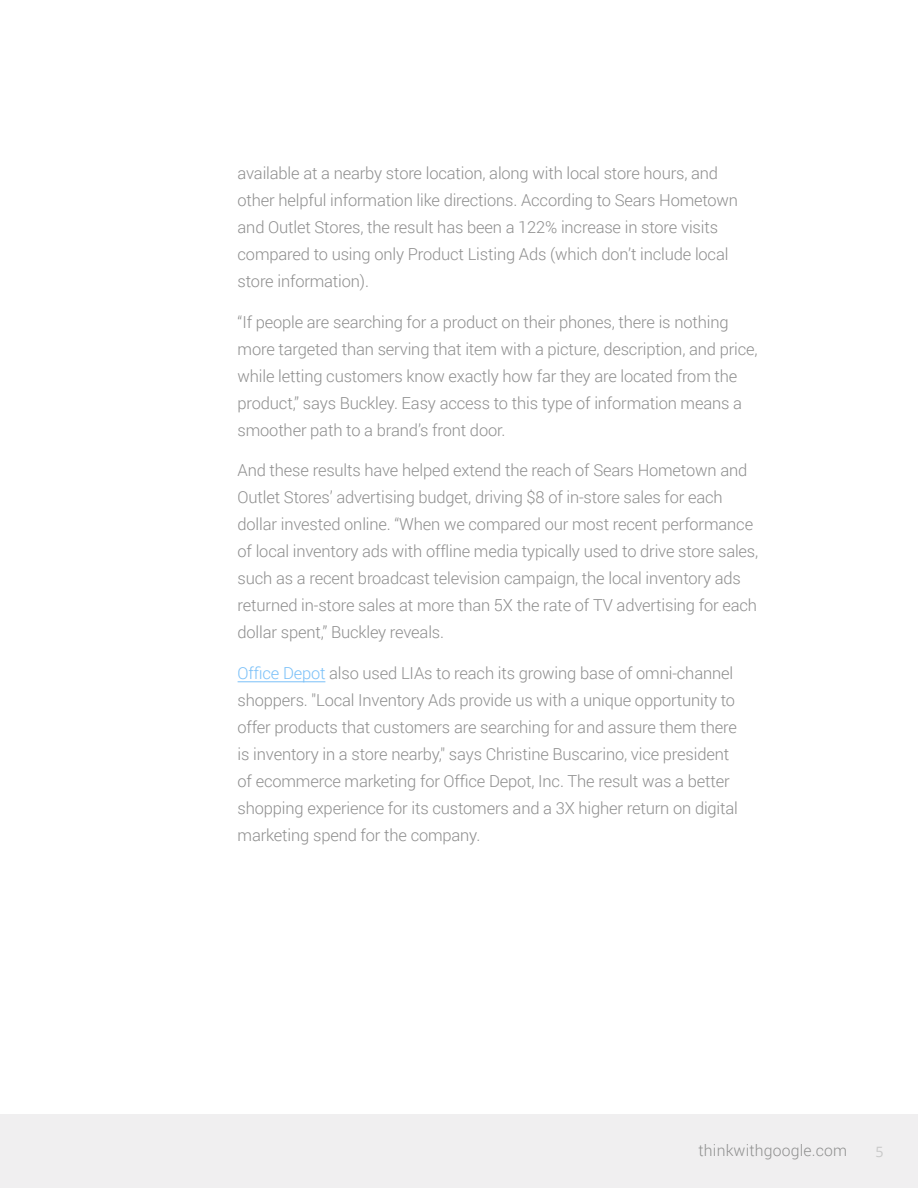
<style>
.page{position:relative;width:918px;height:1188px;background:#fff}
.page>*{position:absolute;margin:0;border:0;box-sizing:border-box;transform-origin:0 0}
.Body_Copy{font:300 16.5px/27px "Roboto";letter-spacing:-.01em;color:#8e8e8e}
.t1{font:300 15.75px "Roboto";letter-spacing:.01em;color:#666766}
.t2{font:14.25px "Open Sans";color:#c9c9c9}
.s1{color:#7ac0f8}
</style>
<div class="page">
<div style="left:0;top:1114px;width:918px;height:74px;background:#f0eff0"></div>
<hr style="left:238px;top:681px;width:87px;height:1px;background:#7ac0f8">
<p class="Body_Copy" style="left:238px;top:159px;width:502px">available at a nearby store location, along with local store hours, and other helpful information like directions. According to Sears Hometown and Outlet Stores, the result has been a 122% increase in store visits compared to using only Product Listing Ads (which don’t include local store information).</p>
<p class="Body_Copy" style="left:238px;top:308px;width:522px">“If people are searching for a product on their phones, there is nothing more targeted than serving that item with a picture, description, and price, while letting customers know exactly how far they are located from the product,” says Buckley. Easy access to this type of information means a smoother path to a brand’s front door.</p>
<p class="Body_Copy" style="left:238px;top:456px;width:522px">And these results have helped extend the reach of Sears Hometown and Outlet Stores’ advertising budget, driving $8 of in-store sales for each dollar invested online. “When we compared our most recent performance of local inventory ads with offline media typically used to drive store sales, such as a recent broadcast television campaign, the local inventory ads returned in-store sales at more than 5X the rate of TV advertising for each dollar spent,” Buckley reveals.</p>
<p class="Body_Copy" style="left:238px;top:659px;width:502px"><span class="s1">Office Depot</span> also used LIAs to reach its growing base of omni-channel shoppers. "Local Inventory Ads provide us with a unique opportunity to offer products that customers are searching for and assure them there is inventory in a store nearby," says Christine Buscarino, vice president of ecommerce marketing for Office Depot, Inc. The result was a better shopping experience for its customers and a 3X higher return on digital marketing spend for the company.</p>
<p class="t1" style="left:699px;top:1140px;width:150px">thinkwithgoogle.com</p>
<p class="t2" style="left:876px;top:1142px;width:10px">5</p>
</div>
